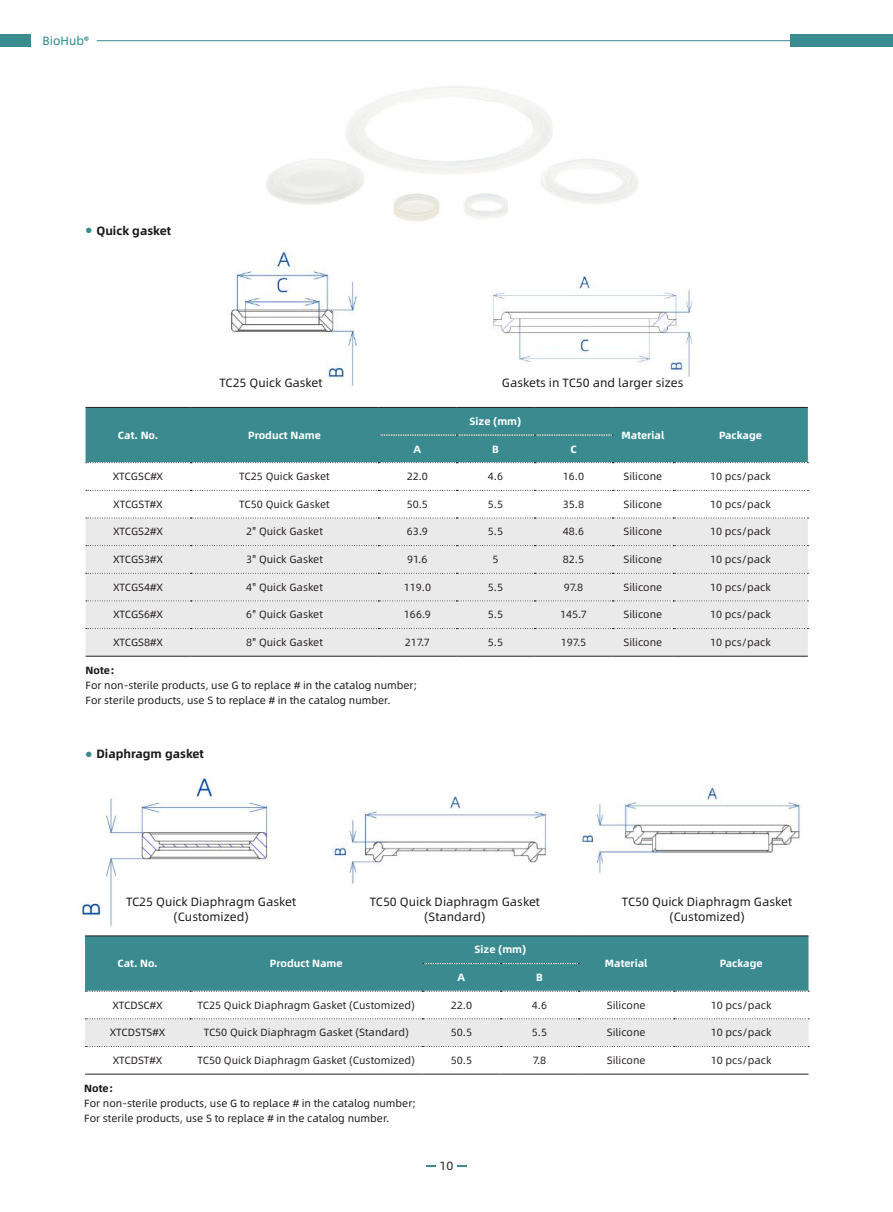
<style>
.page{position:relative;width:893px;height:1212px;background:#fff}
.page>*{position:absolute;margin:0;border:0;box-sizing:border-box;transform-origin:0 0}
.t1{font:12px/15px "Alibaba Sans";color:#18181b;text-align:center}
.t2{font:700 12px "Alibaba Sans";color:#18181b}
.t3{font:12px "Alibaba Sans";color:#238489}
.t4{font:12px "Alibaba Sans";color:#241f1f}
.t5{font:10.5px "Alibaba Sans";color:#241f1f}
.t6{font:10.5px/15px "Alibaba Sans";color:#18181b}
.t7{font:700 10.5px "Alibaba Sans";color:#fff}
.s1{font-family:"Alibaba Pu Hui Ti B";font-weight:400;font-size:7.5px;color:#3a8b90}
.s2{font-weight:700}
.s3{font-family:"Alibaba Pu Hui Ti B"}
</style>
<div class="page">
<svg style="left:427px;top:1165px;width:9px;height:2px"></svg>
<svg style="left:457px;top:1165px;width:9px;height:2px"></svg>
<div style="left:0;top:35px;width:30px;height:12px;background:#3a8b90"></div>
<div style="left:791px;top:35px;width:102px;height:12px;background:#3a8b90"></div>
<hr style="left:97px;top:40px;width:702px;height:1px;background:#3a8b90">
<img style="left:79px;top:777px;width:189px;height:150px">
<img style="left:332px;top:796px;width:215px;height:88px">
<img style="left:578px;top:786px;width:223px;height:87px">
<img style="left:229px;top:247px;width:131px;height:140px">
<img style="left:492px;top:276px;width:201px;height:101px">
<hr style="left:85px;top:935px;width:105px;height:1px;background:#241f1f">
<hr style="left:190px;top:935px;width:232px;height:1px;background:#241f1f">
<hr style="left:422px;top:935px;width:78px;height:1px;background:#241f1f">
<hr style="left:500px;top:935px;width:79px;height:1px;background:#241f1f">
<hr style="left:579px;top:935px;width:95px;height:1px;background:#241f1f">
<hr style="left:674px;top:935px;width:134px;height:1px;background:#241f1f">
<div style="left:85px;top:936px;width:724px;height:56px;background:#3a8b90"></div>
<svg style="left:85px;top:1018px;width:724px;height:29px"></svg>
<hr style="left:85px;top:1074px;width:105px;height:1px;background:#241f1f">
<hr style="left:190px;top:1074px;width:232px;height:1px;background:#241f1f">
<hr style="left:422px;top:1074px;width:78px;height:1px;background:#241f1f">
<hr style="left:500px;top:1074px;width:79px;height:1px;background:#241f1f">
<hr style="left:579px;top:1074px;width:95px;height:1px;background:#241f1f">
<hr style="left:674px;top:1074px;width:134px;height:1px;background:#241f1f">
<div style="left:86px;top:519px;width:722px;height:137px;background:#ebeaea"></div>
<svg style="left:86px;top:490px;width:722px;height:1px"></svg>
<div style="left:86px;top:407px;width:722px;height:56px;background:#3a8b90"></div>
<svg style="left:86px;top:518px;width:722px;height:1px"></svg>
<svg style="left:86px;top:545px;width:722px;height:1px"></svg>
<svg style="left:86px;top:573px;width:722px;height:1px"></svg>
<svg style="left:86px;top:600px;width:722px;height:1px"></svg>
<svg style="left:86px;top:628px;width:722px;height:1px"></svg>
<hr style="left:86px;top:656px;width:105px;height:1px;background:#241f1f">
<hr style="left:191px;top:656px;width:187px;height:1px;background:#241f1f">
<hr style="left:378px;top:656px;width:78px;height:1px;background:#241f1f">
<hr style="left:456px;top:656px;width:78px;height:1px;background:#241f1f">
<hr style="left:534px;top:656px;width:79px;height:1px;background:#241f1f">
<hr style="left:613px;top:656px;width:60px;height:1px;background:#241f1f">
<hr style="left:673px;top:656px;width:135px;height:1px;background:#241f1f">
<p class="t3" style="left:43px;top:32px;width:48px">BioHub®</p>
<p class="t2" style="left:85px;top:221px;width:88px"><span class="s1">●</span> Quick gasket</p>
<p class="t1" style="left:219px;top:374px;width:105px">TC25 Quick Gasket</p>
<p class="t1" style="left:502px;top:374px;width:183px">Gaskets in TC50 and larger sizes</p>
<p class="t7" style="left:470px;top:413px;width:53px">Size (mm)</p>
<p class="t7" style="left:118px;top:427px;width:42px">Cat. No.</p>
<p class="t7" style="left:248px;top:427px;width:74px">Product Name</p>
<p class="t7" style="left:414px;top:440px;width:9px">A</p>
<p class="t7" style="left:492px;top:440px;width:8px">B</p>
<p class="t7" style="left:570px;top:440px;width:8px">C</p>
<p class="t7" style="left:622px;top:427px;width:44px">Material</p>
<p class="t7" style="left:719px;top:427px;width:44px">Package</p>
<p class="t5" style="left:113px;top:469px;width:52px">XTCGSC#X</p>
<p class="t5" style="left:239px;top:469px;width:92px">TC25 Quick Gasket</p>
<p class="t5" style="left:407px;top:469px;width:23px">22.0</p>
<p class="t5" style="left:488px;top:469px;width:17px">4.6</p>
<p class="t5" style="left:563px;top:469px;width:23px">16.0</p>
<p class="t5" style="left:623px;top:469px;width:40px">Silicone</p>
<p class="t5" style="left:710px;top:469px;width:62px">10 pcs/pack</p>
<p class="t5" style="left:113px;top:496px;width:51px">XTCGST#X</p>
<p class="t5" style="left:239px;top:496px;width:92px">TC50 Quick Gasket</p>
<p class="t5" style="left:407px;top:496px;width:23px">50.5</p>
<p class="t5" style="left:488px;top:496px;width:17px">5.5</p>
<p class="t5" style="left:563px;top:496px;width:23px">35.8</p>
<p class="t5" style="left:623px;top:496px;width:40px">Silicone</p>
<p class="t5" style="left:710px;top:496px;width:62px">10 pcs/pack</p>
<p class="t5" style="left:113px;top:524px;width:52px">XTCGS2#X</p>
<p class="t5" style="left:246px;top:524px;width:78px">2" Quick Gasket</p>
<p class="t5" style="left:407px;top:524px;width:22px">63.9</p>
<p class="t5" style="left:488px;top:524px;width:17px">5.5</p>
<p class="t5" style="left:563px;top:524px;width:23px">48.6</p>
<p class="t5" style="left:623px;top:524px;width:40px">Silicone</p>
<p class="t5" style="left:710px;top:524px;width:62px">10 pcs/pack</p>
<p class="t5" style="left:113px;top:551px;width:52px">XTCGS3#X</p>
<p class="t5" style="left:246px;top:551px;width:78px">3" Quick Gasket</p>
<p class="t5" style="left:407px;top:551px;width:22px">91.6</p>
<p class="t5" style="left:492px;top:551px;width:8px">5</p>
<p class="t5" style="left:563px;top:551px;width:23px">82.5</p>
<p class="t5" style="left:623px;top:551px;width:40px">Silicone</p>
<p class="t5" style="left:710px;top:551px;width:62px">10 pcs/pack</p>
<p class="t5" style="left:113px;top:579px;width:52px">XTCGS4#X</p>
<p class="t5" style="left:246px;top:579px;width:78px">4" Quick Gasket</p>
<p class="t5" style="left:404px;top:579px;width:29px">119.0</p>
<p class="t5" style="left:488px;top:579px;width:17px">5.5</p>
<p class="t5" style="left:564px;top:579px;width:21px">97.8</p>
<p class="t5" style="left:623px;top:579px;width:40px">Silicone</p>
<p class="t5" style="left:710px;top:579px;width:62px">10 pcs/pack</p>
<p class="t5" style="left:113px;top:607px;width:52px">XTCGS6#X</p>
<p class="t5" style="left:246px;top:607px;width:78px">6" Quick Gasket</p>
<p class="t5" style="left:404px;top:607px;width:28px">166.9</p>
<p class="t5" style="left:488px;top:607px;width:17px">5.5</p>
<p class="t5" style="left:560px;top:607px;width:28px">145.7</p>
<p class="t5" style="left:623px;top:607px;width:40px">Silicone</p>
<p class="t5" style="left:710px;top:607px;width:62px">10 pcs/pack</p>
<p class="t5" style="left:113px;top:634px;width:52px">XTCGS8#X</p>
<p class="t5" style="left:246px;top:634px;width:78px">8" Quick Gasket</p>
<p class="t5" style="left:405px;top:634px;width:27px">217.7</p>
<p class="t5" style="left:488px;top:634px;width:17px">5.5</p>
<p class="t5" style="left:561px;top:634px;width:27px">197.5</p>
<p class="t5" style="left:623px;top:634px;width:40px">Silicone</p>
<p class="t5" style="left:710px;top:634px;width:62px">10 pcs/pack</p>
<p class="t6" style="left:86px;top:662px;width:334px"><span class="s2">Note</span><span class="s3">：<br></span>For non-sterile products, use G to replace # in the catalog number;<br>For sterile products, use S to replace # in the catalog number.</p>
<p class="t2" style="left:85px;top:744px;width:120px"><span class="s1">●</span> Diaphragm gasket</p>
<p class="t1" style="left:126px;top:894px;width:172px">TC25 Quick Diaphragm Gasket (Customized)</p>
<p class="t1" style="left:370px;top:894px;width:172px">TC50 Quick Diaphragm Gasket (Standard)</p>
<p class="t1" style="left:622px;top:894px;width:172px">TC50 Quick Diaphragm Gasket (Customized)</p>
<p class="t7" style="left:117px;top:955px;width:42px">Cat. No.</p>
<p class="t7" style="left:270px;top:955px;width:74px">Product Name</p>
<p class="t7" style="left:475px;top:941px;width:53px">Size (mm)</p>
<p class="t7" style="left:458px;top:969px;width:9px">A</p>
<p class="t7" style="left:536px;top:969px;width:8px">B</p>
<p class="t7" style="left:605px;top:955px;width:44px">Material</p>
<p class="t7" style="left:720px;top:955px;width:44px">Package</p>
<p class="t5" style="left:112px;top:997px;width:52px">XTCDSC#X</p>
<p class="t5" style="left:197px;top:997px;width:219px">TC25 Quick Diaphragm Gasket (Customized)</p>
<p class="t5" style="left:451px;top:997px;width:23px">22.0</p>
<p class="t5" style="left:532px;top:997px;width:17px">4.6</p>
<p class="t5" style="left:607px;top:997px;width:40px">Silicone</p>
<p class="t5" style="left:711px;top:997px;width:62px">10 pcs/pack</p>
<p class="t5" style="left:110px;top:1025px;width:57px">XTCDSTS#X</p>
<p class="t5" style="left:204px;top:1025px;width:207px">TC50 Quick Diaphragm Gasket (Standard)</p>
<p class="t5" style="left:451px;top:1025px;width:23px">50.5</p>
<p class="t5" style="left:532px;top:1025px;width:17px">5.5</p>
<p class="t5" style="left:607px;top:1025px;width:40px">Silicone</p>
<p class="t5" style="left:711px;top:1025px;width:62px">10 pcs/pack</p>
<p class="t5" style="left:113px;top:1052px;width:51px">XTCDST#X</p>
<p class="t5" style="left:197px;top:1052px;width:219px">TC50 Quick Diaphragm Gasket (Customized)</p>
<p class="t5" style="left:451px;top:1052px;width:23px">50.5</p>
<p class="t5" style="left:533px;top:1052px;width:15px">7.8</p>
<p class="t5" style="left:607px;top:1052px;width:40px">Silicone</p>
<p class="t5" style="left:711px;top:1052px;width:62px">10 pcs/pack</p>
<p class="t6" style="left:84px;top:1080px;width:334px"><span class="s2">Note</span><span class="s3">：<br></span>For non-sterile products, use G to replace # in the catalog number;<br>For sterile products, use S to replace # in the catalog number.</p>
<p class="t4" style="left:440px;top:1156px;width:15px">10</p>
</div>
